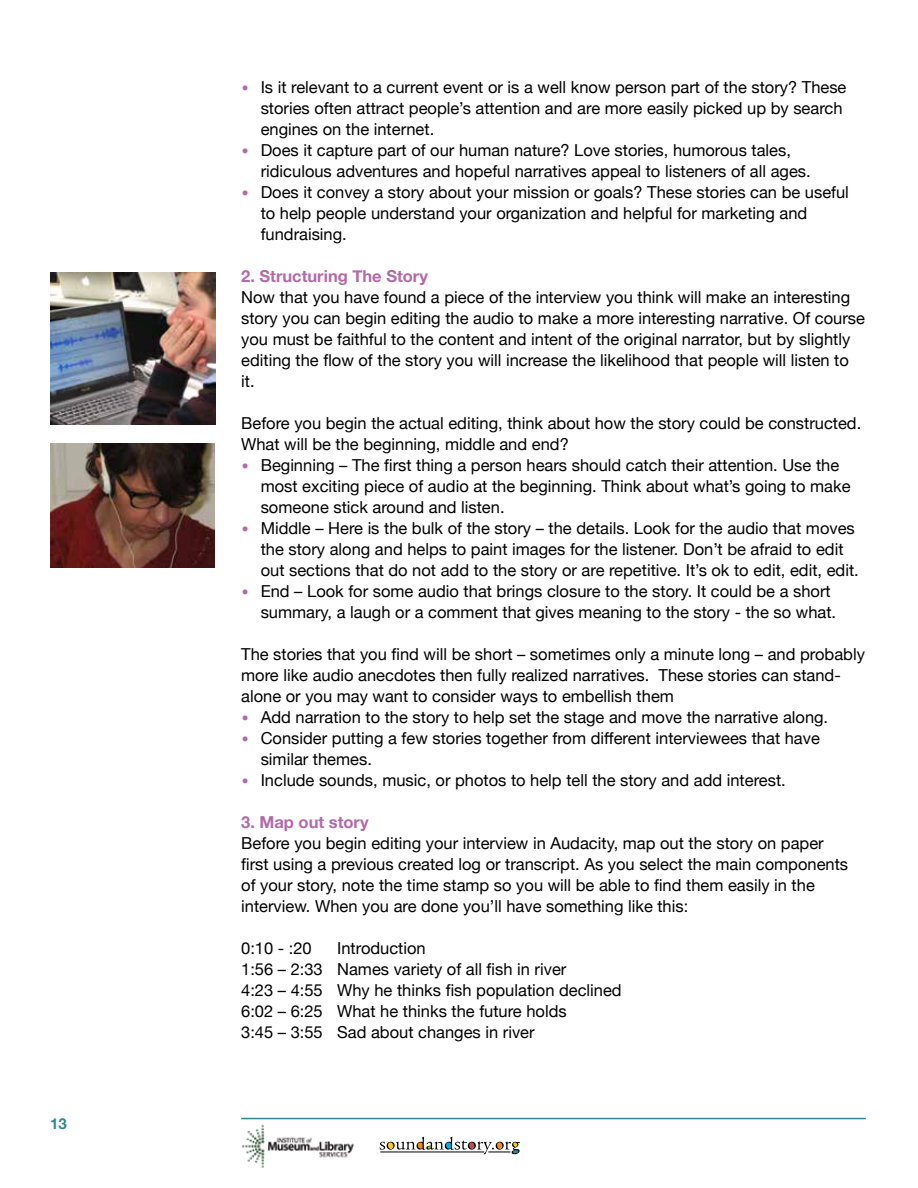
<style>
.page{position:relative;width:918px;height:1188px;background:#fff}
.page>*{position:absolute;margin:0;border:0;box-sizing:border-box;transform-origin:0 0}
.t1{font:16.5px/21px "Helvetica Neue";color:#000}
.t2{font:700 16.5px "Helvetica Neue";color:#b26aa9}
.t3{font:700 15px "Helvetica Neue";color:#2e878f}
.s1{font-size:22.5px;color:#b26aa9}
</style>
<div class="page">
<svg style="left:380px;top:1137px;width:140px;height:17px"></svg>
<img style="left:242px;top:1124px;width:112px;height:44px">
<hr style="left:241px;top:1118px;width:625px;height:1px;background:#2e878f">
<img style="left:50px;top:444px;width:165px;height:123px">
<img style="left:50px;top:273px;width:166px;height:151px">
<p class="t3" style="left:50px;top:1112px;width:18px">13</p>
<p class="t1" style="left:261px;top:78px;width:587px;text-indent:-20px"><span class="s1">•</span> Is it relevant to a current event or is a well know person part of the story? These stories often attract people’s attention and are more easily picked up by search engines on the internet.</p>
<p class="t1" style="left:261px;top:141px;width:552px;text-indent:-20px"><span class="s1">•</span> Does it capture part of our human nature? Love stories, humorous tales, ridiculous adventures and hopeful narratives appeal to listeners of all ages.</p>
<p class="t1" style="left:261px;top:183px;width:590px;text-indent:-20px"><span class="s1">•</span> Does it convey a story about your mission or goals? These stories can be useful to help people understand your organization and helpful for marketing and fundraising.</p>
<p class="t2" style="left:241px;top:264px;width:188px">2. Structuring The Story</p>
<p class="t1" style="left:241px;top:288px;width:625px">Now that you have found a piece of the interview you think will make an interesting story you can begin editing the audio to make a more interesting narrative. Of course you must be faithful to the content and intent of the original narrator, but by slightly editing the flow of the story you will increase the likelihood that people will listen to it.</p>
<p class="t1" style="left:241px;top:414px;width:622px">Before you begin the actual editing, think about how the story could be constructed.<br>What will be the beginning, middle and end?</p>
<p class="t1" style="left:261px;top:456px;width:591px;text-indent:-20px"><span class="s1">•</span> Beginning – The first thing a person hears should catch their attention. Use the most exciting piece of audio at the beginning. Think about what’s going to make someone stick around and listen.</p>
<p class="t1" style="left:261px;top:519px;width:600px;text-indent:-20px"><span class="s1">•</span> Middle – Here is the bulk of the story – the details. Look for the audio that moves the story along and helps to paint images for the listener. Don’t be afraid to edit out sections that do not add to the story or are repetitive. It’s ok to edit, edit, edit.</p>
<p class="t1" style="left:261px;top:582px;width:577px;text-indent:-20px"><span class="s1">•</span> End – Look for some audio that brings closure to the story. It could be a short summary, a laugh or a comment that gives meaning to the story - the so what.</p>
<p class="t1" style="left:241px;top:645px;width:625px">The stories that you find will be short – sometimes only a minute long – and probably more like audio anecdotes then fully realized narratives. These stories can stand&shy;alone or you may want to consider ways to embellish them</p>
<p class="t1" style="left:241px;top:708px;width:589px"><span class="s1">•</span> Add narration to the story to help set the stage and move the narrative along.</p>
<p class="t1" style="left:261px;top:729px;width:561px;text-indent:-20px"><span class="s1">•</span> Consider putting a few stories together from different interviewees that have similar themes.</p>
<p class="t1" style="left:241px;top:771px;width:546px"><span class="s1">•</span> Include sounds, music, or photos to help tell the story and add interest.</p>
<p class="t2" style="left:241px;top:810px;width:129px">3. Map out story</p>
<p class="t1" style="left:241px;top:834px;width:608px">Before you begin editing your interview in Audacity, map out the story on paper first using a previous created log or transcript. As you select the main components of your story, note the time stamp so you will be able to find them easily in the interview. When you are done you’ll have something like this:</p>
<p class="t1" style="left:241px;top:939px;width:72px">0:10 - :20</p>
<p class="t1" style="left:241px;top:939px;width:382px;text-indent:96px">Introduction<br>1:56 – 2:33 Names variety of all fish in river<br>4:23 – 4:55 Why he thinks fish population declined 6:02 – 6:25 What he thinks the future holds<br>3:45 – 3:55 Sad about changes in river</p>
</div>
